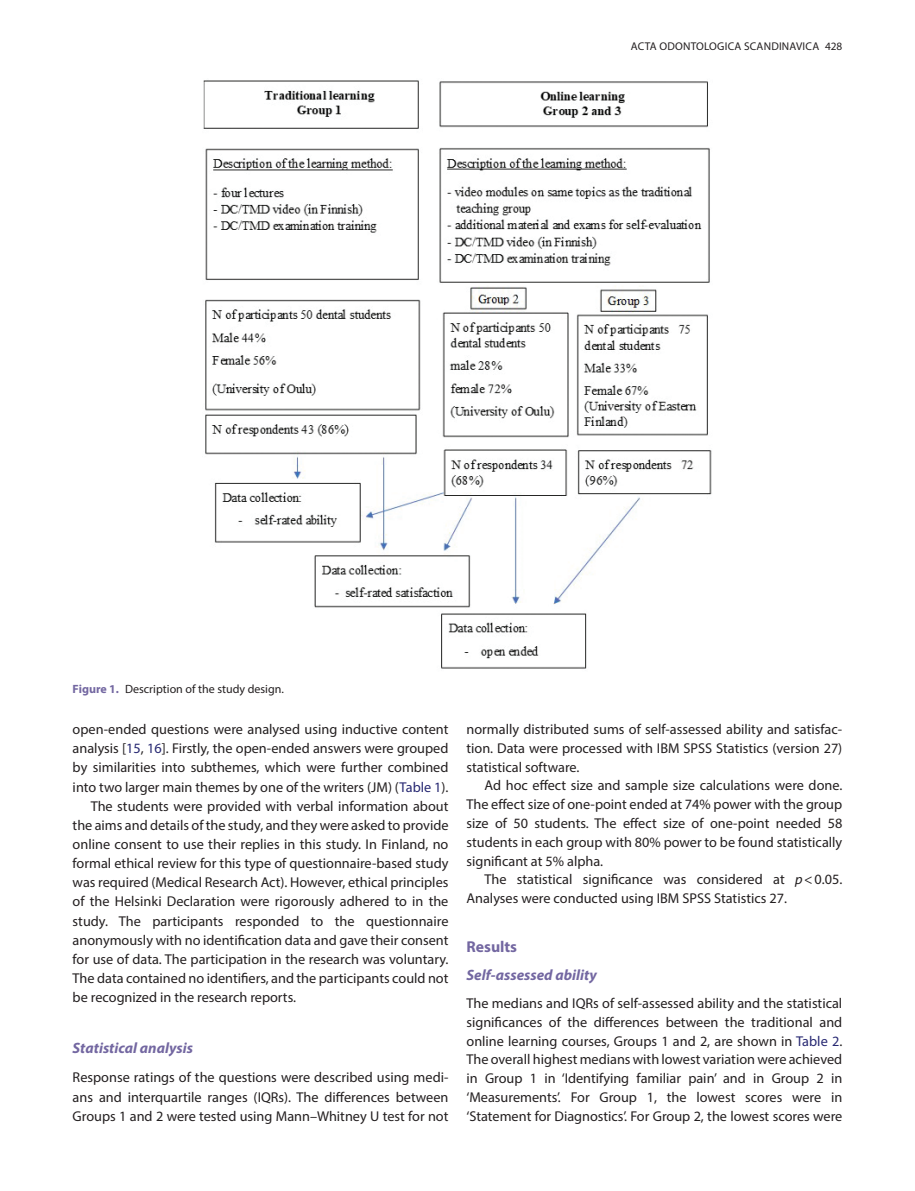
<style>
.page{position:relative;width:915px;height:1191px;background:#fff}
.page>*{position:absolute;margin:0;border:0;box-sizing:border-box;transform-origin:0 0}
.t1{font:700 15.75px "Myriad Pro";color:#7367a1}
.t2{font:italic 700 15px "Myriad Pro";color:#7367a1}
.t3{font:14.25px/18.8px "Myriad Pro";color:#231f20;text-align:justify}
.t4{font:12px "Myriad Pro";color:#231f20}
.t5{font:11.25px "Myriad Pro";letter-spacing:.02em;color:#231f20}
.s1{font-weight:700;color:#7367a1}
.s2{color:#272872}
.s3{font-style:italic}
</style>
<div class="page">
<img style="left:203px;top:80px;width:509px;height:589px">
<p class="t5" style="left:630px;top:39px;width:213px">ACTA ODONTOLOGICA SCANDINAVICA 428</p>
<p class="t4" style="left:73px;top:681px;width:212px"><span class="s1">Figure 1.</span> Description of the study design.</p>
<p class="t3" style="left:73px;top:720px;width:377px">open-ended questions were analysed using inductive content</p>
<p class="t3" style="left:73px;top:739px;width:377px">analysis [<span class="s2">15</span>, <span class="s2">16</span>]. Firstly, the open-ended answers were grouped</p>
<p class="t3" style="left:73px;top:758px;width:377px">by similarities into subthemes, which were further combined</p>
<p class="t3" style="left:73px;top:777px;width:377px">into two larger main themes by one of the writers (JM) (<span class="s2">Table 1</span>).</p>
<p class="t3" style="left:91px;top:796px;width:359px">The students were provided with verbal information about</p>
<p class="t3" style="left:73px;top:815px;width:377px">the aims and details of the study, and they were asked to provide</p>
<p class="t3" style="left:73px;top:834px;width:377px">online consent to use their replies in this study. In Finland, no</p>
<p class="t3" style="left:73px;top:853px;width:377px">formal ethical review for this type of questionnaire-based study</p>
<p class="t3" style="left:73px;top:873px;width:377px">was required (Medical Research Act). However, ethical principles</p>
<p class="t3" style="left:73px;top:892px;width:377px">of the Helsinki Declaration were rigorously adhered to in the</p>
<p class="t3" style="left:73px;top:911px;width:377px">study. The participants responded to the questionnaire</p>
<p class="t3" style="left:73px;top:930px;width:377px">anonymously with no identification data and gave their consent</p>
<p class="t3" style="left:73px;top:949px;width:377px">for use of data. The participation in the research was voluntary.</p>
<p class="t3" style="left:73px;top:968px;width:377px">The data contained no identifiers, and the participants could not</p>
<p class="t3" style="left:73px;top:987px;width:225px">be recognized in the research reports.</p>
<p class="t2" style="left:73px;top:1037px;width:122px">Statistical analysis</p>
<p class="t3" style="left:73px;top:1067px;width:377px;line-height:19.2px">Response ratings of the questions were described using medi&shy;ans and interquartile ranges (IQRs). The differences between Groups 1 and 2 were tested using Mann–Whitney U test for not</p>
<p class="t3" style="left:466px;top:720px;width:377px">normally distributed sums of self-assessed ability and satisfac&shy;tion. Data were processed with IBM SPSS Statistics (version 27) statistical software.</p>
<p class="t3" style="left:466px;top:776px;width:377px;text-indent:18px">Ad hoc effect size and sample size calculations were done.<br>The effect size of one-point ended at 74% power with the group size of 50 students. The effect size of one-point needed 58 students in each group with 80% power to be found statistically significant at 5% alpha.</p>
<p class="t3" style="left:466px;top:870px;width:377px;text-indent:18px">The statistical significance was considered at <span class="s3">p</span>&lt;0.05.<br>Analyses were conducted using IBM SPSS Statistics 27.</p>
<p class="t1" style="left:466px;top:936px;width:52px">Results</p>
<p class="t2" style="left:466px;top:964px;width:132px">Self-assessed ability</p>
<p class="t3" style="left:466px;top:993px;width:377px">The medians and IQRs of self-assessed ability and the statistical significances of the differences between the traditional and online learning courses, Groups 1 and 2, are shown in <span class="s2">Table 2</span>.<br>The overall highest medians with lowest variation were achieved in Group 1 in ‘Identifying familiar pain’ and in Group 2 in ‘Measurements’. For Group 1, the lowest scores were in ‘Statement for Diagnostics’. For Group 2, the lowest scores were</p>
</div>
